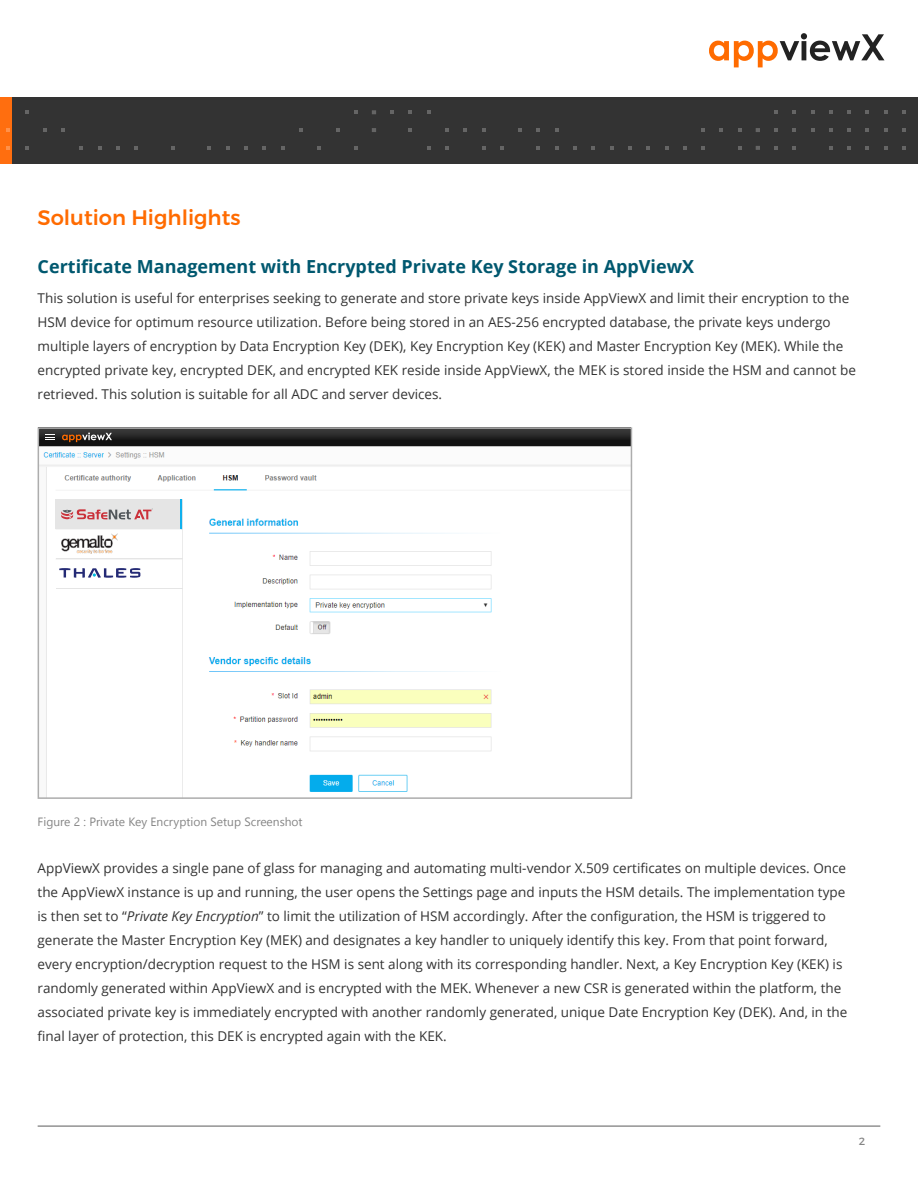
<style>
.page{position:relative;width:918px;height:1188px;background:#fff}
.page>*{position:absolute;margin:0;border:0;box-sizing:border-box;transform-origin:0 0}
.t1{font:500 21px "Montserrat";color:#ff6b00}
.t2{font:700 18px "Open Sans";color:#00586f}
.t3{font:13.5px/24px "Open Sans";color:#333}
.t4{font:12px "Segoe UI";color:#858585}
.t5{font:10.5px "Montserrat";color:#858585}
.s1{font-style:italic}
</style>
<div class="page">
<hr style="left:38px;top:1126px;width:842px;height:1px;background:#5c5c5c">
<div style="left:0;top:97px;width:918px;height:66px;background:#333"></div>
<div style="left:0;top:97px;width:12px;height:66px;background:#ff6e0f"></div>
<svg style="left:709px;top:33px;width:176px;height:34px"></svg>
<svg style="left:25px;top:110px;width:4px;height:4px"></svg>
<svg style="left:354px;top:110px;width:4px;height:4px"></svg>
<svg style="left:6px;top:128px;width:4px;height:4px"></svg>
<svg style="left:43px;top:128px;width:4px;height:4px"></svg>
<svg style="left:61px;top:128px;width:4px;height:4px"></svg>
<svg style="left:299px;top:128px;width:4px;height:4px"></svg>
<svg style="left:336px;top:128px;width:4px;height:4px"></svg>
<svg style="left:6px;top:146px;width:4px;height:4px"></svg>
<svg style="left:25px;top:146px;width:4px;height:4px"></svg>
<svg style="left:79px;top:146px;width:4px;height:4px"></svg>
<svg style="left:98px;top:146px;width:4px;height:4px"></svg>
<svg style="left:116px;top:146px;width:4px;height:4px"></svg>
<svg style="left:134px;top:146px;width:4px;height:4px"></svg>
<svg style="left:171px;top:146px;width:4px;height:4px"></svg>
<svg style="left:207px;top:146px;width:4px;height:4px"></svg>
<svg style="left:226px;top:146px;width:4px;height:4px"></svg>
<svg style="left:244px;top:146px;width:4px;height:4px"></svg>
<svg style="left:262px;top:146px;width:4px;height:4px"></svg>
<svg style="left:281px;top:146px;width:4px;height:4px"></svg>
<svg style="left:317px;top:146px;width:4px;height:4px"></svg>
<svg style="left:354px;top:146px;width:4px;height:4px"></svg>
<svg style="left:372px;top:110px;width:4px;height:4px"></svg>
<svg style="left:390px;top:110px;width:4px;height:4px"></svg>
<svg style="left:408px;top:110px;width:4px;height:4px"></svg>
<svg style="left:427px;top:110px;width:4px;height:4px"></svg>
<svg style="left:372px;top:128px;width:4px;height:4px"></svg>
<svg style="left:408px;top:128px;width:4px;height:4px"></svg>
<svg style="left:445px;top:128px;width:4px;height:4px"></svg>
<svg style="left:463px;top:128px;width:4px;height:4px"></svg>
<svg style="left:482px;top:128px;width:4px;height:4px"></svg>
<svg style="left:518px;top:128px;width:4px;height:4px"></svg>
<svg style="left:536px;top:128px;width:4px;height:4px"></svg>
<svg style="left:555px;top:128px;width:4px;height:4px"></svg>
<svg style="left:701px;top:128px;width:4px;height:4px"></svg>
<svg style="left:719px;top:128px;width:4px;height:4px"></svg>
<svg style="left:738px;top:128px;width:4px;height:4px"></svg>
<svg style="left:427px;top:146px;width:4px;height:4px"></svg>
<svg style="left:445px;top:146px;width:4px;height:4px"></svg>
<svg style="left:482px;top:146px;width:4px;height:4px"></svg>
<svg style="left:500px;top:146px;width:4px;height:4px"></svg>
<svg style="left:536px;top:146px;width:4px;height:4px"></svg>
<svg style="left:555px;top:146px;width:4px;height:4px"></svg>
<svg style="left:573px;top:146px;width:4px;height:4px"></svg>
<svg style="left:591px;top:146px;width:4px;height:4px"></svg>
<svg style="left:610px;top:146px;width:4px;height:4px"></svg>
<svg style="left:628px;top:146px;width:4px;height:4px"></svg>
<svg style="left:646px;top:146px;width:4px;height:4px"></svg>
<svg style="left:665px;top:146px;width:4px;height:4px"></svg>
<svg style="left:683px;top:146px;width:4px;height:4px"></svg>
<svg style="left:701px;top:146px;width:4px;height:4px"></svg>
<svg style="left:738px;top:146px;width:4px;height:4px"></svg>
<svg style="left:774px;top:110px;width:4px;height:4px"></svg>
<svg style="left:792px;top:110px;width:4px;height:4px"></svg>
<svg style="left:811px;top:110px;width:4px;height:4px"></svg>
<svg style="left:829px;top:110px;width:4px;height:4px"></svg>
<svg style="left:847px;top:110px;width:4px;height:4px"></svg>
<svg style="left:865px;top:110px;width:4px;height:4px"></svg>
<svg style="left:884px;top:110px;width:4px;height:4px"></svg>
<svg style="left:902px;top:110px;width:4px;height:4px"></svg>
<svg style="left:756px;top:128px;width:4px;height:4px"></svg>
<svg style="left:774px;top:128px;width:4px;height:4px"></svg>
<svg style="left:792px;top:128px;width:4px;height:4px"></svg>
<svg style="left:811px;top:128px;width:4px;height:4px"></svg>
<svg style="left:829px;top:128px;width:4px;height:4px"></svg>
<svg style="left:847px;top:128px;width:4px;height:4px"></svg>
<svg style="left:865px;top:128px;width:4px;height:4px"></svg>
<svg style="left:884px;top:128px;width:4px;height:4px"></svg>
<svg style="left:902px;top:128px;width:4px;height:4px"></svg>
<svg style="left:756px;top:146px;width:4px;height:4px"></svg>
<svg style="left:774px;top:146px;width:4px;height:4px"></svg>
<svg style="left:792px;top:146px;width:4px;height:4px"></svg>
<svg style="left:829px;top:146px;width:4px;height:4px"></svg>
<svg style="left:847px;top:146px;width:4px;height:4px"></svg>
<svg style="left:865px;top:146px;width:4px;height:4px"></svg>
<svg style="left:884px;top:146px;width:4px;height:4px"></svg>
<svg style="left:902px;top:146px;width:4px;height:4px"></svg>
<img style="left:41px;top:446px;width:588px;height:350px">
<svg style="left:41px;top:430px;width:588px;height:16px"></svg>
<svg style="left:62px;top:432px;width:50px;height:10px"></svg>
<svg style="left:45px;top:434px;width:10px;height:6px"></svg>
<div style="left:56px;top:499px;width:126px;height:30px;background:#e5e5e5"></div>
<hr style="left:181px;top:499px;width:1px;height:30px;background:#11b0ed">
<svg style="left:59px;top:568px;width:81px;height:10px"></svg>
<div style="left:57px;top:533px;width:92px;height:22px;background:#fff"></div>
<img style="left:61px;top:534px;width:56px;height:20px">
<div style="left:38px;top:427px;width:594px;height:372px;border:2px solid #adadad"></div>
<hr style="left:56px;top:558px;width:126px;height:1px;background:#e5e5e5">
<hr style="left:56px;top:588px;width:126px;height:1px;background:#e5e5e5">
<svg style="left:61px;top:509px;width:92px;height:10px"></svg>
<h1 class="t1" style="left:38px;top:204px;width:204px">Solution Highlights</h1>
<h2 class="t2" style="left:38px;top:253px;width:658px">Certificate Management with Encrypted Private Key Storage in AppViewX</h2>
<p class="t3" style="left:38px;top:285px;width:820px">This solution is useful for enterprises seeking to generate and store private keys inside AppViewX and limit their encryption to the HSM device for optimum resource utilization. Before being stored in an AES-256 encrypted database, the private keys undergo multiple layers of encryption by Data Encryption Key (DEK), Key Encryption Key (KEK) and Master Encryption Key (MEK). While the encrypted private key, encrypted DEK, and encrypted KEK reside inside AppViewX, the MEK is stored inside the HSM and cannot be retrieved. This solution is suitable for all ADC and server devices.</p>
<p class="t4" style="left:38px;top:812px;width:267px">Figure 2 : Private Key Encryption Setup Screenshot</p>
<p class="t3" style="left:38px;top:856px;width:811px">AppViewX provides a single pane of glass for managing and automating multi-vendor X.509 certificates on multiple devices. Once the AppViewX instance is up and running, the user opens the Settings page and inputs the HSM details. The implementation type is then set to “<span class="s1">Private Key Encryption</span>” to limit the utilization of HSM accordingly. After the configuration, the HSM is triggered to generate the Master Encryption Key (MEK) and designates a key handler to uniquely identify this key. From that point forward, every encryption/decryption request to the HSM is sent along with its corresponding handler. Next, a Key Encryption Key (KEK) is randomly generated within AppViewX and is encrypted with the MEK. Whenever a new CSR is generated within the platform, the associated private key is immediately encrypted with another randomly generated, unique Date Encryption Key (DEK). And, in the final layer of protection, this DEK is encrypted again with the KEK.</p>
<p class="t5" style="left:859px;top:1135px;width:8px">2</p>
</div>
